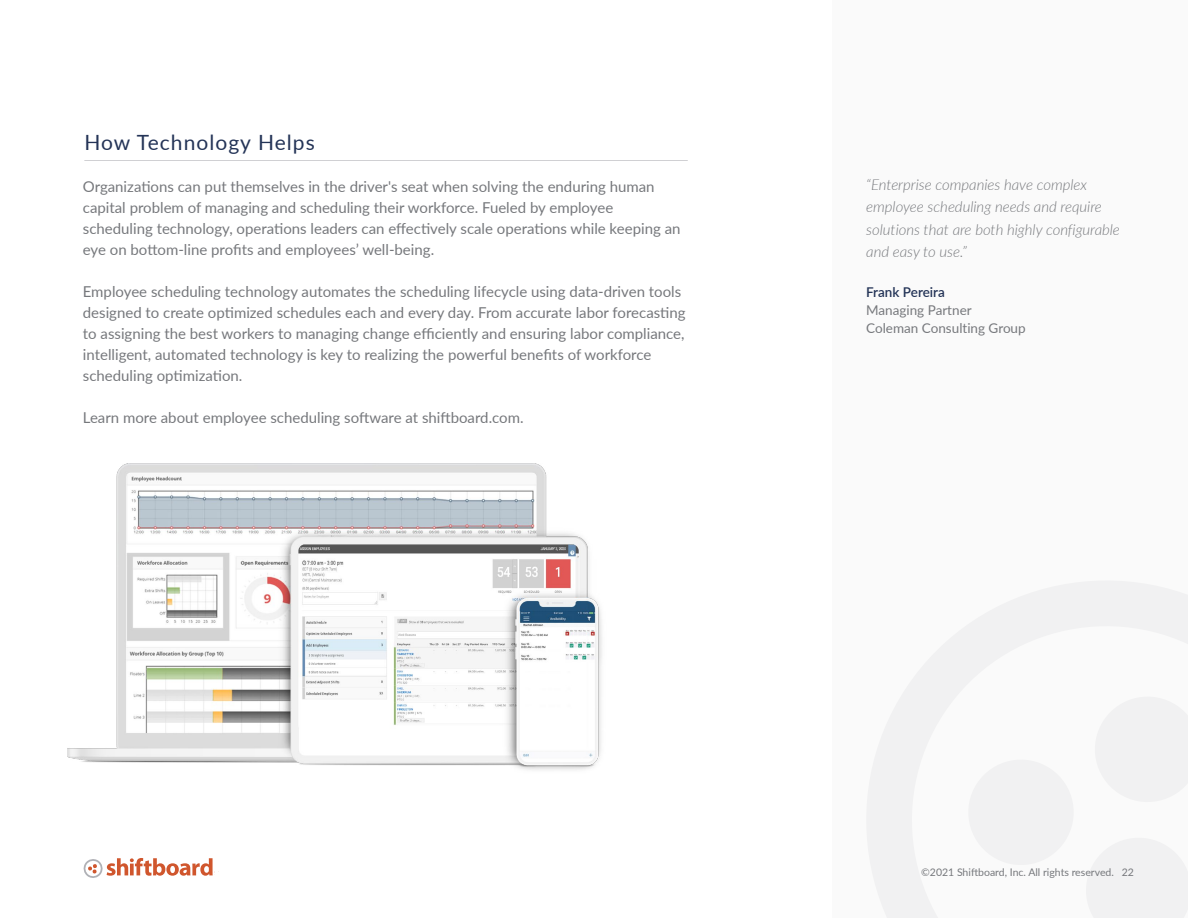
<style>
.page{position:relative;width:1188px;height:918px;background:#fff}
.page>*{position:absolute;margin:0;border:0;box-sizing:border-box;transform-origin:0 0}
.t1{font:21px "Lato";letter-spacing:.05em;color:#243457}
.t2{font:15px/21px "Lato";color:#76787c}
.t3{font:italic 300 15px/22.5px "Lato";color:#76787c}
.t4{font:13.5px/18px "Lato";color:#76787c}
.t5{font:600 13.5px "Lato";letter-spacing:-.005em;color:#243457}
.t6{font:10.5px "Lato";color:#76787c}
.t7{font:700 5.25px "Lato";color:#d0562d}
</style>
<div class="page">
<hr style="left:84px;top:160px;width:604px;height:1px;background:#d0d0d3">
<div style="left:832px;top:0;width:356px;height:918px;background:#fafafa"></div>
<img style="left:68px;top:463px;width:534px;height:307px">
<svg style="left:83px;top:858px;width:130px;height:20px"></svg>
<h1 class="t1" style="left:84px;top:127px;width:232px">How Technology Helps</h1>
<p class="t2" style="left:83px;top:175px;width:599px">Organizations can put themselves in the driver's seat when solving the enduring human capital problem of managing and scheduling their workforce. Fueled by employee scheduling technology, operations leaders can effectively scale operations while keeping an eye on bottom-line profits and employees’ well-being.</p>
<p class="t2" style="left:83px;top:280px;width:604px">Employee scheduling technology automates the scheduling lifecycle using data-driven tools designed to create optimized schedules each and every day. From accurate labor forecasting to assigning the best workers to managing change efficiently and ensuring labor compliance, intelligent, automated technology is key to realizing the powerful benefits of workforce scheduling optimization.</p>
<p class="t2" style="left:83px;top:406px;width:442px">Learn more about employee scheduling software at shiftboard.com.</p>
<p class="t3" style="left:866px;top:173px;width:255px">“Enterprise companies have complex employee scheduling needs and require solutions that are both highly configurable and easy to use.”</p>
<p class="t5" style="left:866px;top:282px;width:80px">Frank Pereira</p>
<p class="t4" style="left:866px;top:300px;width:161px">Managing Partner<br>Coleman Consulting Group</p>
<p class="t7" style="left:214px;top:870px;width:6px">®</p>
<p class="t6" style="left:921px;top:865px;width:214px">©2021 Shiftboard, Inc. All rights reserved. 22</p>
</div>
